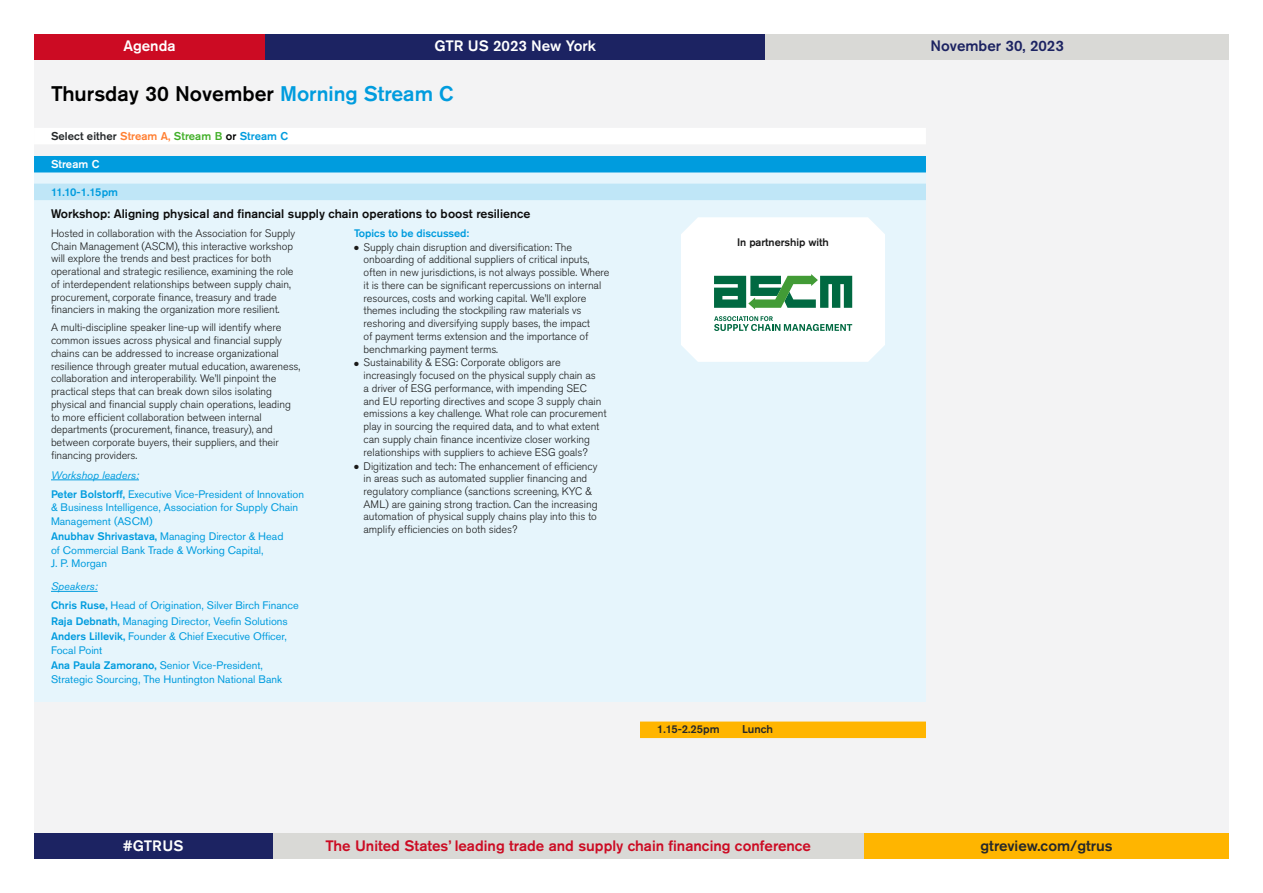
<style>
.page{position:relative;width:1263px;height:893px;background:#fff}
.page>*{position:absolute;margin:0;border:0;box-sizing:border-box;transform-origin:0 0}
.t1{font:500 21px "Akzidenz Grotesk Pro";color:#000}
.t2{font:500 15px "Akzidenz Grotesk Pro";color:#cc0b23}
.t3{font:500 15px "Akzidenz Grotesk Pro";color:#fff}
.t4{font:500 15px "Akzidenz Grotesk Pro";color:#25282a}
.t5{font:500 15px "Akzidenz Grotesk Pro";color:#1c2362}
.t6{font:500 12.3px "Akzidenz Grotesk Pro";color:#0d0d0d}
.t7{font:500 11.25px "Akzidenz Grotesk Pro";letter-spacing:.005em;color:#25282a}
.t8{font:500 11.25px "Akzidenz Grotesk Pro";letter-spacing:-.055em;color:#009cde}
.t9{font:500 11.25px "Akzidenz Grotesk Pro";letter-spacing:.005em;color:#fff}
.t10{font:300 10.8px/12.8px "Akzidenz Grotesk Pro";letter-spacing:-.005em;color:#1a1a1a}
.t11{font:10.8px/13.5px "Akzidenz Grotesk Pro";color:#009cde}
.t12{font:500 10.8px "Akzidenz Grotesk Pro";letter-spacing:-.005em;color:#009cde}
.t13{font:500 10.8px "Akzidenz Grotesk Pro";letter-spacing:-.005em;color:#1a1a1a}
.s1{color:#009cde}
.s2{color:#ff7f32}
.s3{color:#43b02a}
.s4{color:#000}
.s5{font-style:italic}
.s6{font-weight:500}
</style>
<div class="page">
<div style="left:34px;top:60px;width:1195px;height:773px;background:#f3f3f4"></div>
<div style="left:34px;top:162px;width:892px;height:540px;background:#e6f5fc"></div>
<div style="left:34px;top:128px;width:892px;height:16px;background:#fff"></div>
<div style="left:34px;top:156px;width:892px;height:16px;background:#009cde"></div>
<div style="left:34px;top:184px;width:892px;height:16px;background:#bfe6f7"></div>
<hr style="left:51px;top:480px;width:88px;height:1px;background:#009cde">
<hr style="left:51px;top:591px;width:47px;height:1px;background:#009cde">
<div style="left:640px;top:721px;width:286px;height:17px;background:#ffb500"></div>
<div style="left:272px;top:833px;width:592px;height:26px;background:#d9d9d6"></div>
<div style="left:864px;top:833px;width:365px;height:26px;background:#ffb500"></div>
<div style="left:34px;top:833px;width:238px;height:26px;background:#1c2362"></div>
<div style="left:34px;top:34px;width:231px;height:26px;background:#cc0b23"></div>
<div style="left:265px;top:34px;width:500px;height:26px;background:#1c2362"></div>
<div style="left:765px;top:34px;width:464px;height:26px;background:#d9d9d6"></div>
<svg style="left:681px;top:217px;width:204px;height:145px;background:#deece5"></svg>
<h2 class="t3" style="left:123px;top:36px;width:54px">Agenda</h2>
<h2 class="t3" style="left:434px;top:36px;width:163px">GTR US 2023 New York</h2>
<h2 class="t5" style="left:930px;top:36px;width:135px">November 30, 2023</h2>
<h1 class="t1" style="left:51px;top:80px;width:404px">Thursday 30 November <span class="s1">Morning Stream C</span></h1>
<p class="t7" style="left:51px;top:129px;width:239px">Select either <span class="s2">Stream A,</span> <span class="s3">Stream B</span> <span class="s4">or</span> <span class="s1">Stream C</span></p>
<p class="t9" style="left:51px;top:157px;width:50px">Stream C</p>
<p class="t8" style="left:51px;top:184px;width:69px">11.10-1.15pm</p>
<p class="t6" style="left:51px;top:205px;width:481px">Workshop: Aligning physical and financial supply chain operations to boost resilience</p>
<p class="t10" style="left:51px;top:227px;width:246px">Hosted in collaboration with the Association for Supply Chain Management (ASCM), this interactive workshop will explore the trends and best practices for both operational and strategic resilience, examining the role of interdependent relationships between supply chain, procurement, corporate finance, treasury and trade financiers in making the organization more resilient.</p>
<p class="t10" style="left:51px;top:321px;width:251px">A multi-discipline speaker line-up will identify where common issues across physical and financial supply chains can be addressed to increase organizational resilience through greater mutual education, awareness, collaboration and interoperability. We’ll pinpoint the practical steps that can break down silos isolating physical and financial supply chain operations, leading to more efficient collaboration between internal departments (procurement, finance, treasury), and between corporate buyers, their suppliers, and their financing providers.</p>
<p class="t11" style="left:51px;top:465px;width:255px;line-height:18.8px"><span class="s5">Workshop leaders:<br></span><span class="s6">Peter Bolstorff,</span> Executive Vice-President of Innovation</p>
<p class="t11" style="left:51px;top:500px;width:249px">&amp; Business Intelligence, Association for Supply Chain<br>Management (ASCM)</p>
<p class="t11" style="left:51px;top:530px;width:234px"><span class="s6">Anubhav Shrivastava,</span> Managing Director &amp; Head of Commercial Bank Trade &amp; Working Capital,<br>J. P. Morgan</p>
<p class="t11" style="left:51px;top:577px;width:249px;line-height:18.8px"><span class="s5">Speakers:<br></span><span class="s6">Chris Ruse,</span> Head of Origination, Silver Birch Finance</p>
<p class="t11" style="left:51px;top:613px;width:238px;line-height:15.6px"><span class="s6">Raja Debnath,</span> Managing Director, Veefin Solutions<br><span class="s6">Anders Lillevik,</span> Founder &amp; Chief Executive Officer,</p>
<p class="t11" style="left:51px;top:642px;width:213px;line-height:15.6px">Focal Point<br><span class="s6">Ana Paula Zamorano,</span> Senior Vice-President,</p>
<p class="t11" style="left:51px;top:672px;width:233px">Strategic Sourcing, The Huntington National Bank</p>
<p class="t12" style="left:354px;top:226px;width:117px">Topics to be discussed:</p>
<p class="t10" style="left:364px;top:240px;width:248px;text-indent:-10px">● Supply chain disruption and diversification: The onboarding of additional suppliers of critical inputs, often in new jurisdictions, is not always possible. Where it is there can be significant repercussions on internal resources, costs and working capital. We’ll explore themes including the stockpiling raw materials vs reshoring and diversifying supply bases, the impact<br>of payment terms extension and the importance of benchmarking payment terms.</p>
<p class="t10" style="left:364px;top:356px;width:245px;text-indent:-10px">● Sustainability &amp; ESG: Corporate obligors are increasingly focused on the physical supply chain as<br>a driver of ESG performance, with impending SEC<br>and EU reporting directives and scope 3 supply chain emissions a key challenge. What role can procurement play in sourcing the required data, and to what extent can supply chain finance incentivize closer working relationships with suppliers to achieve ESG goals?</p>
<p class="t10" style="left:364px;top:459px;width:235px;text-indent:-10px">● Digitization and tech: The enhancement of efficiency in areas such as automated supplier financing and regulatory compliance (sanctions screening, KYC &amp; AML) are gaining strong traction. Can the increasing automation of physical supply chains play into this to amplify efficiencies on both sides?</p>
<p class="t13" style="left:737px;top:235px;width:93px">In partnership with</p>
<p class="t7" style="left:657px;top:722px;width:64px">1.15-2.25pm</p>
<p class="t7" style="left:742px;top:722px;width:32px">Lunch</p>
<h2 class="t3" style="left:123px;top:836px;width:62px">#GTRUS</h2>
<h2 class="t2" style="left:325px;top:836px;width:487px">The United States’ leading trade and supply chain financing conference</h2>
<h2 class="t4" style="left:980px;top:836px;width:134px">gtreview.com/gtrus</h2>
</div>
